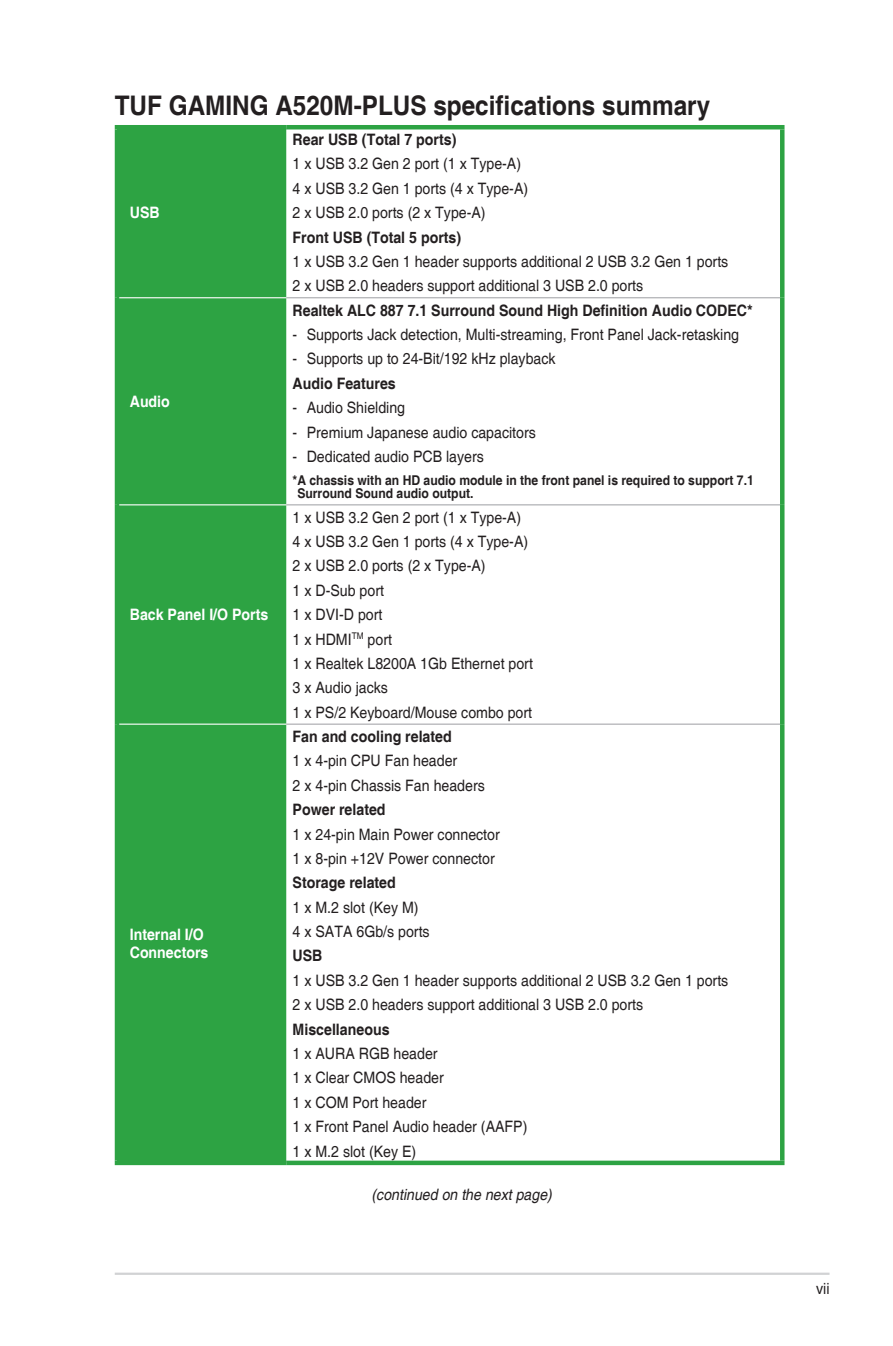
<style>
.page{position:relative;width:893px;height:1346px;background:#fff}
.page>*{position:absolute;margin:0;border:0;box-sizing:border-box;transform-origin:0 0}
.MB_Heading_1__no_TOC{font:700 27px "Helvetica";color:#231f20;scale:.9 1}
.MB_Specs_Text-Indent{font:15.75px "Helvetica";color:#231f20;scale:.9 1}
.MB_Specs_Text-Indent-2{font:700 15.75px "Helvetica";color:#231f20;scale:.9 1}
.MB_Specs_Text_Head{font:700 15.75px/18px "Helvetica";color:#fff;scale:.9 1}
.MB_Continued{font:italic 15.75px "Helvetica";color:#231f20;scale:.9 1}
.MB_Specs_Text{font:15.75px "Helvetica";color:#231f20;scale:.9 1}
.MB_Specs_Text-note{font:700 13.5px/13.5px "Helvetica";color:#231f20;scale:.9 1}
</style>
<div class="page">
<hr style="left:115px;top:1272px;width:714px;height:3px;background:#d1d2d4">
<div style="left:119px;top:129px;width:167px;height:1031px;background:#2da343"></div>
<hr style="left:286px;top:125px;width:498px;height:4px;background:#2da343">
<hr style="left:780px;top:129px;width:4px;height:169px;background:#2da343">
<hr style="left:780px;top:298px;width:4px;height:207px;background:#2da343">
<hr style="left:780px;top:505px;width:4px;height:219px;background:#2da343">
<hr style="left:780px;top:724px;width:4px;height:436px;background:#2da343">
<div style="left:286px;top:1160px;width:498px;height:5px;background:#2da343"></div>
<hr style="left:286px;top:297px;width:494px;height:1px;background:#a8a9ad">
<hr style="left:286px;top:504px;width:494px;height:1px;background:#a8a9ad">
<hr style="left:286px;top:723px;width:494px;height:2px;background:#a8a9ad">
<hr style="left:115px;top:125px;width:171px;height:4px;background:#2da343">
<hr style="left:115px;top:129px;width:4px;height:169px;background:#2da343">
<hr style="left:115px;top:298px;width:4px;height:207px;background:#2da343">
<hr style="left:115px;top:505px;width:4px;height:219px;background:#2da343">
<hr style="left:115px;top:724px;width:4px;height:436px;background:#2da343">
<div style="left:115px;top:1160px;width:171px;height:5px;background:#2da343"></div>
<hr style="left:119px;top:297px;width:167px;height:1px;background:#fff">
<hr style="left:119px;top:504px;width:167px;height:1px;background:#fff">
<hr style="left:119px;top:723px;width:167px;height:2px;background:#fff">
<p class="MB_Heading_1__no_TOC" style="left:115px;top:89px;width:663px">TUF GAMING A520M-PLUS specifications summary</p>
<p class="MB_Specs_Text_Head" style="left:130px;top:204px;width:35px">USB</p>
<p class="MB_Specs_Text_Head" style="left:130px;top:393px;width:46px">Audio</p>
<p class="MB_Specs_Text_Head" style="left:130px;top:606px;width:156px">Back Panel I/O Ports</p>
<p class="MB_Specs_Text_Head" style="left:130px;top:926px;width:89px">Internal I/O<br>Connectors</p>
<p class="MB_Specs_Text-Indent-2" style="left:293px;top:130px;width:184px">Rear USB (Total 7 ports)</p>
<p class="MB_Specs_Text-Indent" style="left:293px;top:155px;width:255px">1 x USB 3.2 Gen 2 port (1 x Type-A)</p>
<p class="MB_Specs_Text-Indent" style="left:293px;top:179px;width:263px">4 x USB 3.2 Gen 1 ports (4 x Type-A)</p>
<p class="MB_Specs_Text-Indent" style="left:293px;top:204px;width:216px">2 x USB 2.0 ports (2 x Type-A)</p>
<p class="MB_Specs_Text-Indent-2" style="left:293px;top:227px;width:189px">Front USB (Total 5 ports)</p>
<p class="MB_Specs_Text-Indent" style="left:293px;top:252px;width:486px">1 x USB 3.2 Gen 1 header supports additional 2 USB 3.2 Gen 1 ports</p>
<p class="MB_Specs_Text-Indent" style="left:293px;top:277px;width:391px">2 x USB 2.0 headers support additional 3 USB 2.0 ports</p>
<p class="MB_Specs_Text-Indent-2" style="left:293px;top:300px;width:513px">Realtek ALC 887 7.1 Surround Sound High Definition Audio CODEC*</p>
<p class="MB_Specs_Text-Indent" style="left:293px;top:325px;width:498px">- Supports Jack detection, Multi-streaming, Front Panel Jack-retasking</p>
<p class="MB_Specs_Text-Indent" style="left:293px;top:350px;width:294px">- Supports up to 24-Bit/192 kHz playback</p>
<p class="MB_Specs_Text-Indent-2" style="left:293px;top:374px;width:116px">Audio Features</p>
<p class="MB_Specs_Text-Indent" style="left:293px;top:398px;width:127px">- Audio Shielding</p>
<p class="MB_Specs_Text-Indent" style="left:293px;top:423px;width:272px">- Premium Japanese audio capacitors</p>
<p class="MB_Specs_Text-Indent" style="left:293px;top:447px;width:214px">- Dedicated audio PCB layers</p>
<p class="MB_Specs_Text-note" style="left:297px;top:474px;width:509px;text-indent:-5px">*A chassis with an HD audio module in the front panel is required to support 7.1<br>Surround Sound audio output.</p>
<p class="MB_Specs_Text-Indent" style="left:293px;top:508px;width:255px">1 x USB 3.2 Gen 2 port (1 x Type-A)</p>
<p class="MB_Specs_Text-Indent" style="left:293px;top:532px;width:263px">4 x USB 3.2 Gen 1 ports (4 x Type-A)</p>
<p class="MB_Specs_Text-Indent" style="left:293px;top:557px;width:216px">2 x USB 2.0 ports (2 x Type-A)</p>
<p class="MB_Specs_Text" style="left:293px;top:581px;width:103px">1 x D-Sub port</p>
<p class="MB_Specs_Text-Indent" style="left:293px;top:605px;width:101px">1 x DVI-D port</p>
<p class="MB_Specs_Text-Indent" style="left:293px;top:630px;width:112px">1 x HDMI<sup>TM</sup> port</p>
<p class="MB_Specs_Text-Indent" style="left:293px;top:654px;width:269px">1 x Realtek L8200A 1Gb Ethernet port</p>
<p class="MB_Specs_Text-Indent" style="left:293px;top:679px;width:107px">3 x Audio jacks</p>
<p class="MB_Specs_Text-Indent" style="left:293px;top:703px;width:268px">1 x PS/2 Keyboard/Mouse combo port</p>
<p class="MB_Specs_Text-Indent-2" style="left:293px;top:727px;width:178px">Fan and cooling related</p>
<p class="MB_Specs_Text-Indent" style="left:293px;top:752px;width:184px">1 x 4-pin CPU Fan header</p>
<p class="MB_Specs_Text-Indent" style="left:293px;top:776px;width:215px">2 x 4-pin Chassis Fan headers</p>
<p class="MB_Specs_Text-Indent-2" style="left:293px;top:800px;width:105px">Power related</p>
<p class="MB_Specs_Text-Indent" style="left:293px;top:825px;width:232px">1 x 24-pin Main Power connector</p>
<p class="MB_Specs_Text-Indent" style="left:293px;top:849px;width:226px">1 x 8-pin +12V Power connector</p>
<p class="MB_Specs_Text-Indent-2" style="left:293px;top:873px;width:116px">Storage related</p>
<p class="MB_Specs_Text-Indent" style="left:293px;top:898px;width:142px">1 x M.2 slot (Key M)</p>
<p class="MB_Specs_Text-Indent" style="left:293px;top:922px;width:154px">4 x SATA 6Gb/s ports</p>
<p class="MB_Specs_Text-Indent-2" style="left:293px;top:946px;width:35px">USB</p>
<p class="MB_Specs_Text-Indent" style="left:293px;top:971px;width:486px">1 x USB 3.2 Gen 1 header supports additional 2 USB 3.2 Gen 1 ports</p>
<p class="MB_Specs_Text-Indent" style="left:293px;top:995px;width:391px">2 x USB 2.0 headers support additional 3 USB 2.0 ports</p>
<p class="MB_Specs_Text-Indent-2" style="left:293px;top:1019px;width:109px">Miscellaneous</p>
<p class="MB_Specs_Text-Indent" style="left:293px;top:1044px;width:163px">1 x AURA RGB header</p>
<p class="MB_Specs_Text-Indent" style="left:293px;top:1068px;width:170px">1 x Clear CMOS header</p>
<p class="MB_Specs_Text-Indent" style="left:293px;top:1093px;width:150px">1 x COM Port header</p>
<p class="MB_Specs_Text-Indent" style="left:293px;top:1117px;width:262px">1 x Front Panel Audio header (AAFP)</p>
<p class="MB_Specs_Text-Indent" style="left:293px;top:1142px;width:139px">1 x M.2 slot (Key E)</p>
<p class="MB_Continued" style="left:372px;top:1185px;width:206px">(continued on the nextpage)</p>
<p class="MB_Specs_Text-Indent" style="left:816px;top:1279px;width:16px">vii</p>
</div>
